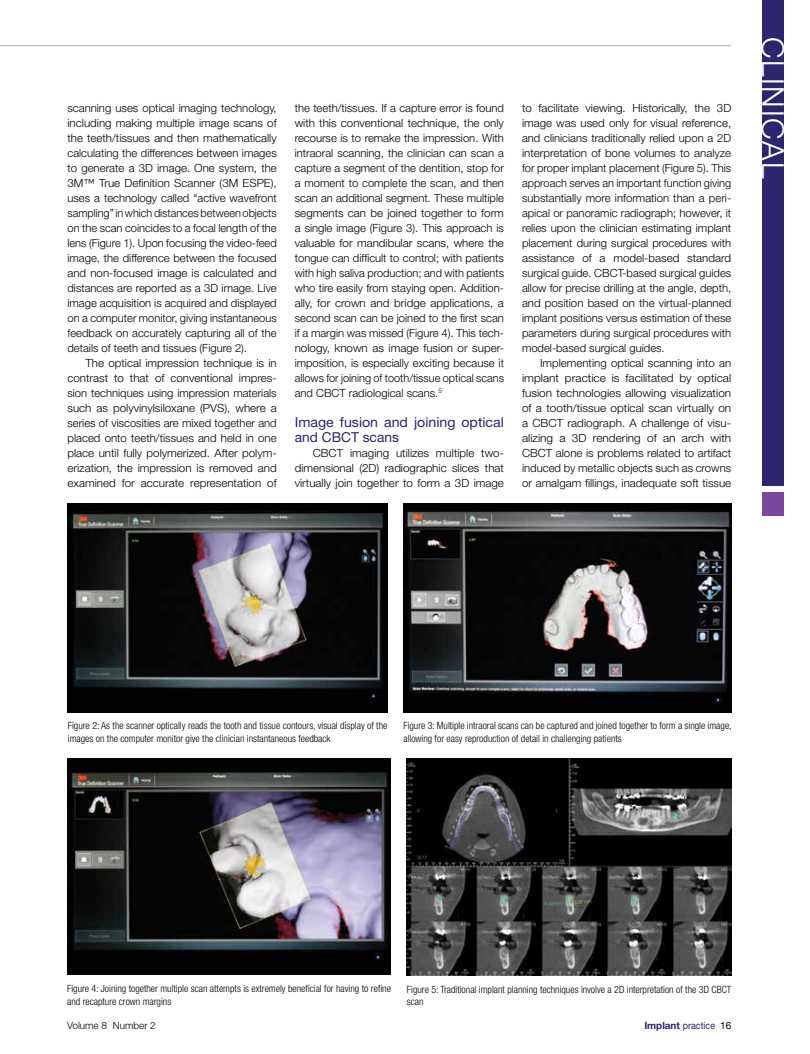
<style>
.page{position:relative;width:810px;height:1054px;background:#fff}
.page>*{position:absolute;margin:0;border:0;box-sizing:border-box;transform-origin:0 0}
.t1{font:300 30.5px "Helvetica Neue";letter-spacing:.05em;color:#fff}
.t2{font:13.75px/15px "Helvetica Neue";color:#2d256d}
.t3{font:300 11.25px/15px "Helvetica Neue";color:#000;text-align:justify}
.t4{font:300 condensed 10px/12.5px "Helvetica Neue";color:#000}
.t5{font:10px "Helvetica Neue";color:#2d256d;scale:.9 1}
.t6{font:300 10px "Helvetica Neue";color:#000}
.s1{font-weight:700}
.s2{color:#000}
</style>
<div class="page">
<img style="left:68px;top:503px;width:319px;height:209px">
<img style="left:403px;top:503px;width:328px;height:209px">
<img style="left:67px;top:758px;width:324px;height:216px">
<img style="left:407px;top:758px;width:324px;height:216px">
<hr style="left:0;top:45px;width:731px;height:1px;background:#bcbec0">
<div style="left:762px;top:0;width:22px;height:485px;background:#2d256d"></div>
<div style="left:762px;top:492px;width:22px;height:23px;background:#7a499d"></div>
<p class="t3" style="left:68px;top:100px;width:211px">scanning uses optical imaging technology, including making multiple image scans of the teeth/tissues and then mathematically calculating the differences between images to generate a 3D image. One system, the 3M™ True Definition Scanner (3M ESPE), uses a technology called “active wavefront sampling” in which distances between objects on the scan coincides to a focal length of the lens (Figure 1). Upon focusing the video-feed image, the difference between the focused and non-focused image is calculated and distances are reported as a 3D image. Live image acquisition is acquired and displayed on a computer monitor, giving instantaneous feedback on accurately capturing all of the details of teeth and tissues (Figure 2).</p>
<p class="t3" style="left:68px;top:355px;width:211px;text-indent:18px">The optical impression technique is in contrast to that of conventional impres&shy;sion techniques using impression materials such as polyvinylsiloxane (PVS), where a series of viscosities are mixed together and placed onto teeth/tissues and held in one place until fully polymerized. After polym&shy;erization, the impression is removed and examined for accurate representation of</p>
<p class="t3" style="left:295px;top:100px;width:211px">the teeth/tissues. If a capture error is found with this conventional technique, the only recourse is to remake the impression. With intraoral scanning, the clinician can scan a capture a segment of the dentition, stop for a moment to complete the scan, and then scan an additional segment. These multiple segments can be joined together to form a single image (Figure 3). This approach is valuable for mandibular scans, where the tongue can difficult to control; with patients with high saliva production; and with patients who tire easily from staying open. Addition&shy;ally, for crown and bridge applications, a second scan can be joined to the first scan if a margin was missed (Figure 4). This tech&shy;nology, known as image fusion or super&shy;imposition, is especially exciting because it allows for joining of tooth/tissue optical scans and CBCT radiological scans.<sup>5</sup></p>
<p class="t2" style="left:295px;top:414px;width:211px">Image fusion and joining optical and CBCT scans</p>
<p class="t3" style="left:295px;top:445px;width:211px;text-indent:18px">CBCT imaging utilizes multiple two&shy;dimensional (2D) radiographic slices that virtually join together to form a 3D image</p>
<p class="t3" style="left:522px;top:100px;width:211px">to facilitate viewing. Historically, the 3D image was used only for visual reference, and clinicians traditionally relied upon a 2D interpretation of bone volumes to analyze for proper implant placement (Figure 5). This approach serves an important function giving substantially more information than a peri&shy;apical or panoramic radiograph; however, it relies upon the clinician estimating implant placement during surgical procedures with assistance of a model-based standard surgical guide. CBCT-based surgical guides allow for precise drilling at the angle, depth, and position based on the virtual-planned implant positions versus estimation of these parameters during surgical procedures with model-based surgical guides.</p>
<p class="t3" style="left:522px;top:355px;width:211px;text-indent:18px">Implementing optical scanning into an implant practice is facilitated by optical fusion technologies allowing visualization of a tooth/tissue optical scan virtually on a CBCT radiograph. A challenge of visu&shy;alizing a 3D rendering of an arch with CBCT alone is problems related to artifact induced by metallic objects such as crowns or amalgam fillings, inadequate soft tissue</p>
<h1 class="t1" style="left:792px;top:37px;width:142px;rotate:90deg">CLINICAL</h1>
<p class="t4" style="left:68px;top:719px;width:321px">Figure 2: As the scanner optically reads the tooth and tissue contours, visual display of the images on the computer monitor give the clinician instantaneous feedback</p>
<p class="t4" style="left:403px;top:719px;width:330px">Figure 3: Multiple intraoral scans can be captured and joined together to form a single image, allowing for easy reproduction of detail in challenging patients</p>
<p class="t4" style="left:67px;top:982px;width:325px">Figure 4: Joining together multiple scan attempts is extremely beneficial for having to refine and recapture crown margins</p>
<p class="t4" style="left:407px;top:982px;width:326px">Figure 5: Traditional implant planning techniques involve a 2D interpretation of the 3D CBCT scan</p>
<p class="t6" style="left:67px;top:1018px;width:90px">Volume 8 Number 2</p>
<p class="t5" style="left:644px;top:1018px;width:98px"><span class="s1">Implant</span> practice <span class="s2">16</span></p>
</div>
